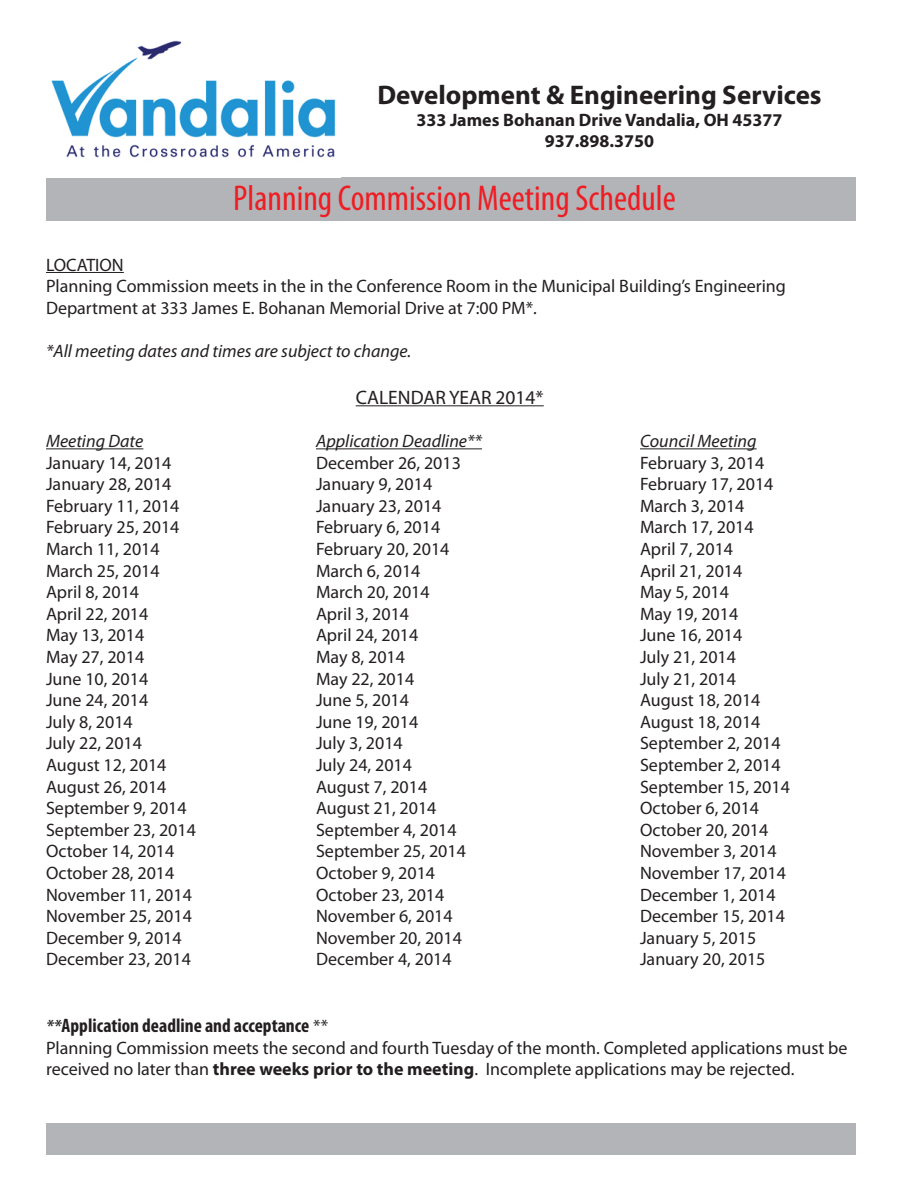
<style>
.page{position:relative;width:918px;height:1188px;background:#fff}
.page>*{position:absolute;margin:0;border:0;box-sizing:border-box;transform-origin:0 0}
.t1{font:condensed 36px "Myriad Pro";color:#ee1d23}
.t2{font:700 27px "Myriad Pro";color:#231f20}
.t3{font:700 condensed 19.5px "Myriad Pro";color:#231f20}
.t4{font:19.5px "Myriad Pro";color:#231f20}
.t5{font:18px/21.6px "Myriad Pro";color:#231f20}
.t6{font:italic 18px "Myriad Pro";color:#231f20}
.t7{font:700 18px/21.6px "Myriad Pro";color:#231f20;text-align:center}
.s1{font-weight:600;font-style:italic;font-stretch:normal;font-size:18px}
.s2{font-weight:400;font-stretch:normal;font-size:18px}
.s3{font-weight:700}
</style>
<div class="page">
<div style="left:46px;top:177px;width:810px;height:43px;background:#b3b4b8"></div>
<div style="left:46px;top:1124px;width:810px;height:31px;background:#b3b4b8"></div>
<hr style="left:46px;top:272px;width:78px;height:1px;background:#231f20">
<hr style="left:356px;top:405px;width:188px;height:1px;background:#231f20">
<hr style="left:46px;top:448px;width:97px;height:1px;background:#231f20">
<hr style="left:316px;top:448px;width:166px;height:1px;background:#231f20">
<hr style="left:640px;top:448px;width:117px;height:1px;background:#231f20">
<img style="left:51px;top:40px;width:285px;height:118px">
<p class="t2" style="left:377px;top:77px;width:446px">Development &amp; Engineering Services</p>
<p class="t7" style="left:416px;top:108px;width:368px">333 James Bohanan Drive Vandalia, OH 45377<br>937.898.3750</p>
<p class="t1" style="left:233px;top:177px;width:444px">Planning Commission Meeting Schedule</p>
<p class="t5" style="left:46px;top:254px;width:742px">LOCATION<br>Planning Commission meets in the in the Conference Room in the Municipal Building’s Engineering<br>Department at 333 James E. Bohanan Memorial Drive at 7:00 PM*.</p>
<p class="t6" style="left:46px;top:340px;width:367px">*All meeting dates and times are subject to change.</p>
<p class="t4" style="left:356px;top:385px;width:189px">CALENDAR YEAR 2014*</p>
<p class="t6" style="left:46px;top:430px;width:99px">Meeting Date</p>
<p class="t6" style="left:316px;top:430px;width:168px">Application Deadline**</p>
<p class="t6" style="left:640px;top:430px;width:118px">Council Meeting</p>
<p class="t5" style="left:46px;top:452px;width:127px">January 14, 2014</p>
<p class="t5" style="left:316px;top:452px;width:146px">December 26, 2013</p>
<p class="t5" style="left:640px;top:452px;width:126px">February 3, 2014</p>
<p class="t5" style="left:46px;top:473px;width:127px">January 28, 2014</p>
<p class="t5" style="left:316px;top:473px;width:118px">January 9, 2014</p>
<p class="t5" style="left:640px;top:473px;width:135px">February 17, 2014</p>
<p class="t5" style="left:46px;top:495px;width:135px">February 11, 2014</p>
<p class="t5" style="left:316px;top:495px;width:127px">January 23, 2014</p>
<p class="t5" style="left:640px;top:495px;width:106px">March 3, 2014</p>
<p class="t5" style="left:46px;top:516px;width:135px">February 25, 2014</p>
<p class="t5" style="left:316px;top:516px;width:126px">February 6, 2014</p>
<p class="t5" style="left:640px;top:516px;width:115px">March 17, 2014</p>
<p class="t5" style="left:46px;top:538px;width:115px">March 11, 2014</p>
<p class="t5" style="left:316px;top:538px;width:135px">February 20, 2014</p>
<p class="t5" style="left:640px;top:538px;width:95px">April 7, 2014</p>
<p class="t5" style="left:46px;top:560px;width:115px">March 25, 2014</p>
<p class="t5" style="left:316px;top:560px;width:106px">March 6, 2014</p>
<p class="t5" style="left:640px;top:560px;width:104px">April 21, 2014</p>
<p class="t5" style="left:46px;top:581px;width:95px">April 8, 2014</p>
<p class="t5" style="left:316px;top:581px;width:115px">March 20, 2014</p>
<p class="t5" style="left:640px;top:581px;width:91px">May 5, 2014</p>
<p class="t5" style="left:46px;top:603px;width:104px">April 22, 2014</p>
<p class="t5" style="left:316px;top:603px;width:95px">April 3, 2014</p>
<p class="t5" style="left:640px;top:603px;width:100px">May 19, 2014</p>
<p class="t5" style="left:46px;top:624px;width:100px">May 13, 2014</p>
<p class="t5" style="left:316px;top:624px;width:104px">April 24, 2014</p>
<p class="t5" style="left:640px;top:624px;width:104px">June 16, 2014</p>
<p class="t5" style="left:46px;top:646px;width:100px">May 27, 2014</p>
<p class="t5" style="left:316px;top:646px;width:91px">May 8, 2014</p>
<p class="t5" style="left:640px;top:646px;width:98px">July 21, 2014</p>
<p class="t5" style="left:46px;top:668px;width:104px">June 10, 2014</p>
<p class="t5" style="left:316px;top:668px;width:100px">May 22, 2014</p>
<p class="t5" style="left:640px;top:668px;width:98px">July 21, 2014</p>
<p class="t5" style="left:46px;top:689px;width:104px">June 24, 2014</p>
<p class="t5" style="left:316px;top:689px;width:95px">June 5, 2014</p>
<p class="t5" style="left:640px;top:689px;width:122px">August 18, 2014</p>
<p class="t5" style="left:46px;top:711px;width:88px">July 8, 2014</p>
<p class="t5" style="left:316px;top:711px;width:104px">June 19, 2014</p>
<p class="t5" style="left:640px;top:711px;width:122px">August 18, 2014</p>
<p class="t5" style="left:46px;top:732px;width:98px">July 22, 2014</p>
<p class="t5" style="left:316px;top:732px;width:88px">July 3, 2014</p>
<p class="t5" style="left:640px;top:732px;width:142px">September 2, 2014</p>
<p class="t5" style="left:46px;top:754px;width:122px">August 12, 2014</p>
<p class="t5" style="left:316px;top:754px;width:98px">July 24, 2014</p>
<p class="t5" style="left:640px;top:754px;width:142px">September 2, 2014</p>
<p class="t5" style="left:46px;top:776px;width:122px">August 26, 2014</p>
<p class="t5" style="left:316px;top:776px;width:113px">August 7, 2014</p>
<p class="t5" style="left:640px;top:776px;width:152px">September 15, 2014</p>
<p class="t5" style="left:46px;top:797px;width:142px">September 9, 2014</p>
<p class="t5" style="left:316px;top:797px;width:122px">August 21, 2014</p>
<p class="t5" style="left:640px;top:797px;width:121px">October 6, 2014</p>
<p class="t5" style="left:46px;top:819px;width:152px">September 23, 2014</p>
<p class="t5" style="left:316px;top:819px;width:142px">September 4, 2014</p>
<p class="t5" style="left:640px;top:819px;width:130px">October 20, 2014</p>
<p class="t5" style="left:46px;top:840px;width:130px">October 14, 2014</p>
<p class="t5" style="left:316px;top:840px;width:152px">September 25, 2014</p>
<p class="t5" style="left:640px;top:840px;width:138px">November 3, 2014</p>
<p class="t5" style="left:46px;top:862px;width:130px">October 28, 2014</p>
<p class="t5" style="left:316px;top:862px;width:121px">October 9, 2014</p>
<p class="t5" style="left:640px;top:862px;width:148px">November 17, 2014</p>
<p class="t5" style="left:46px;top:884px;width:148px">November 11, 2014</p>
<p class="t5" style="left:316px;top:884px;width:130px">October 23, 2014</p>
<p class="t5" style="left:640px;top:884px;width:137px">December 1, 2014</p>
<p class="t5" style="left:46px;top:905px;width:148px">November 25, 2014</p>
<p class="t5" style="left:316px;top:905px;width:138px">November 6, 2014</p>
<p class="t5" style="left:640px;top:905px;width:146px">December 15, 2014</p>
<p class="t5" style="left:46px;top:927px;width:137px">December 9, 2014</p>
<p class="t5" style="left:316px;top:927px;width:148px">November 20, 2014</p>
<p class="t5" style="left:640px;top:927px;width:118px">January 5, 2015</p>
<p class="t5" style="left:46px;top:948px;width:146px">December 23, 2014</p>
<p class="t5" style="left:316px;top:948px;width:137px">December 4, 2014</p>
<p class="t5" style="left:640px;top:948px;width:127px">January 20, 2015</p>
<p class="t3" style="left:46px;top:1013px;width:284px"><span class="s1">**</span>Application deadline and acceptance <span class="s2">**</span></p>
<p class="t5" style="left:46px;top:1037px;width:803px">Planning Commission meets the second and fourth Tuesday of the month. Completed applications must be received no later than <span class="s3">three weeks prior to the meeting</span>. Incomplete applications may be rejected.</p>
</div>
